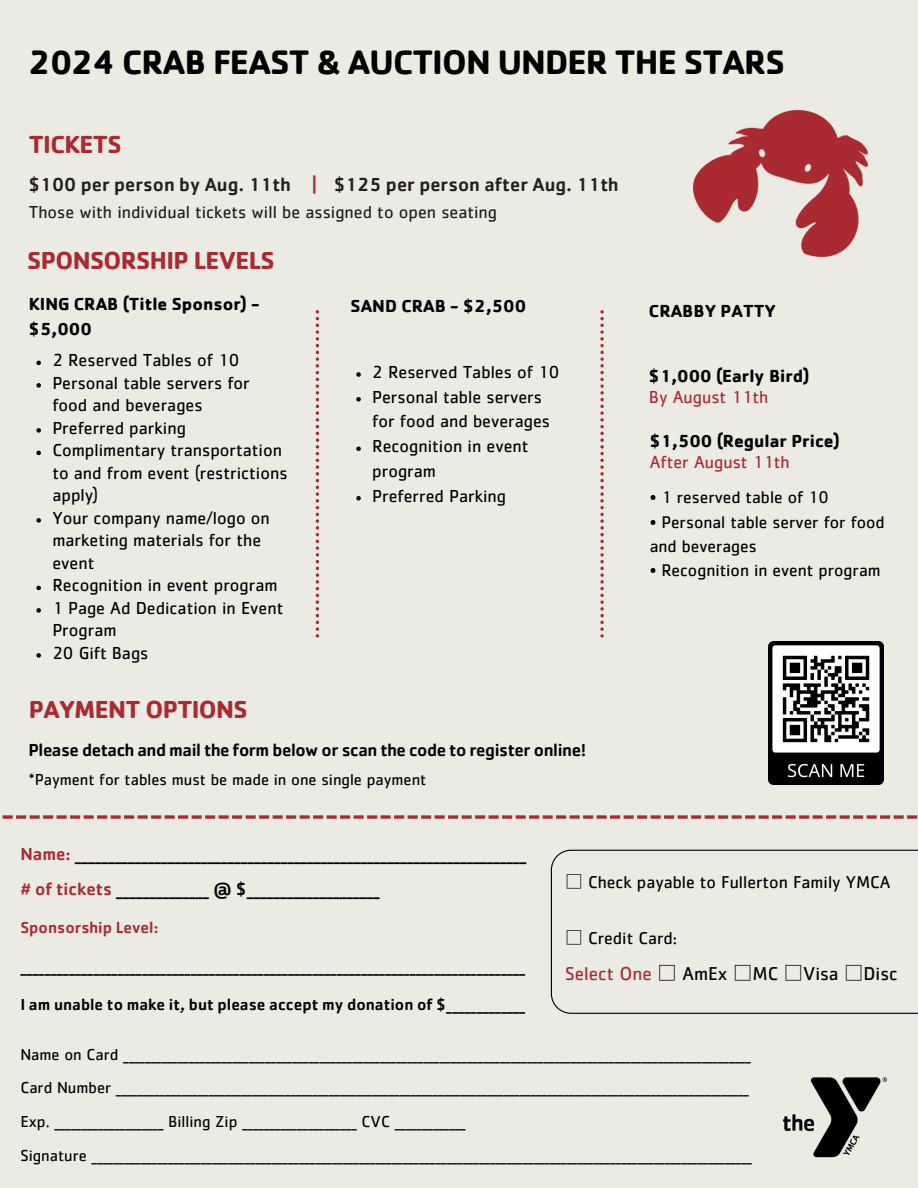
<style>
.page{position:relative;width:918px;height:1188px;background:#ebebe3}
.page>*{position:absolute;margin:0;border:0;box-sizing:border-box;transform-origin:0 0}
.t1{font:700 34.95px "Cachet";letter-spacing:-.025em;color:#000}
.t2{font:700 25.5px "Cachet";letter-spacing:-.025em;color:#a92b31}
.t3{font:700 25.35px "Cachet";letter-spacing:-.025em;color:#a92b31}
.t4{font:500 19.5px "Cachet Std";color:#231f20}
.t5{font:19.35px "Cachet Std";color:#000}
.t6{font:18px/22.5px "Cachet Std";color:#000}
.t7{font:500 18px/34.8px "Cachet Std";color:#000}
.t8{font:700 18px/24.8px "Cachet";color:#000}
.t9{font:500 18px "Cachet Std";letter-spacing:-.025em;color:#000}
.t10{font:18px "Cachet Std";color:#231f20}
.t11{font:18px "Cachet Std";color:#a92b31}
.t12{font:17.85px "Cachet Std";color:#000}
.t13{font:17.55px/24.2px "Cachet Std";color:#000}
.t14{font:16.5px "Cachet Std";color:#000}
.t15{font:500 16.5px "Cachet Std";color:#000}
.t16{font:500 16.5px "Cachet Std";color:#a92b31}
.s1{color:#a92b31}
.s2{font-family:"Cachet Std";font-weight:400;color:#a92b31}
.s3{font-family:"Noto Sans CJ Ksc"}
</style>
<div class="page">
<svg style="left:316px;top:310px;width:3px;height:328px"></svg>
<svg style="left:600px;top:310px;width:4px;height:328px"></svg>
<svg style="left:3px;top:815px;width:10px;height:4px"></svg>
<svg style="left:16px;top:815px;width:10px;height:4px"></svg>
<svg style="left:30px;top:815px;width:10px;height:4px"></svg>
<svg style="left:43px;top:815px;width:10px;height:4px"></svg>
<svg style="left:57px;top:815px;width:10px;height:4px"></svg>
<svg style="left:70px;top:815px;width:10px;height:4px"></svg>
<svg style="left:84px;top:815px;width:10px;height:4px"></svg>
<svg style="left:97px;top:815px;width:10px;height:4px"></svg>
<svg style="left:111px;top:815px;width:10px;height:4px"></svg>
<svg style="left:124px;top:815px;width:10px;height:4px"></svg>
<svg style="left:138px;top:815px;width:10px;height:4px"></svg>
<svg style="left:151px;top:815px;width:10px;height:4px"></svg>
<svg style="left:165px;top:815px;width:10px;height:4px"></svg>
<svg style="left:178px;top:815px;width:10px;height:4px"></svg>
<svg style="left:192px;top:815px;width:10px;height:4px"></svg>
<svg style="left:205px;top:815px;width:10px;height:4px"></svg>
<svg style="left:219px;top:815px;width:10px;height:4px"></svg>
<svg style="left:232px;top:815px;width:10px;height:4px"></svg>
<svg style="left:246px;top:815px;width:10px;height:4px"></svg>
<svg style="left:259px;top:815px;width:10px;height:4px"></svg>
<svg style="left:273px;top:815px;width:10px;height:4px"></svg>
<svg style="left:286px;top:815px;width:10px;height:4px"></svg>
<svg style="left:300px;top:815px;width:10px;height:4px"></svg>
<svg style="left:313px;top:815px;width:10px;height:4px"></svg>
<svg style="left:327px;top:815px;width:10px;height:4px"></svg>
<svg style="left:340px;top:815px;width:10px;height:4px"></svg>
<svg style="left:354px;top:815px;width:10px;height:4px"></svg>
<svg style="left:367px;top:815px;width:10px;height:4px"></svg>
<svg style="left:381px;top:815px;width:10px;height:4px"></svg>
<svg style="left:394px;top:815px;width:10px;height:4px"></svg>
<svg style="left:408px;top:815px;width:10px;height:4px"></svg>
<svg style="left:421px;top:815px;width:10px;height:4px"></svg>
<svg style="left:435px;top:815px;width:10px;height:4px"></svg>
<svg style="left:448px;top:815px;width:10px;height:4px"></svg>
<svg style="left:462px;top:815px;width:10px;height:4px"></svg>
<svg style="left:475px;top:815px;width:10px;height:4px"></svg>
<svg style="left:489px;top:815px;width:10px;height:4px"></svg>
<svg style="left:502px;top:815px;width:10px;height:4px"></svg>
<svg style="left:516px;top:815px;width:10px;height:4px"></svg>
<svg style="left:529px;top:815px;width:10px;height:4px"></svg>
<svg style="left:543px;top:815px;width:10px;height:4px"></svg>
<svg style="left:556px;top:815px;width:10px;height:4px"></svg>
<svg style="left:570px;top:815px;width:10px;height:4px"></svg>
<svg style="left:583px;top:815px;width:10px;height:4px"></svg>
<svg style="left:597px;top:815px;width:10px;height:4px"></svg>
<svg style="left:610px;top:815px;width:10px;height:4px"></svg>
<svg style="left:624px;top:815px;width:10px;height:4px"></svg>
<svg style="left:637px;top:815px;width:10px;height:4px"></svg>
<svg style="left:651px;top:815px;width:10px;height:4px"></svg>
<svg style="left:664px;top:815px;width:10px;height:4px"></svg>
<svg style="left:678px;top:815px;width:10px;height:4px"></svg>
<svg style="left:691px;top:815px;width:10px;height:4px"></svg>
<svg style="left:705px;top:815px;width:10px;height:4px"></svg>
<svg style="left:718px;top:815px;width:10px;height:4px"></svg>
<svg style="left:732px;top:815px;width:10px;height:4px"></svg>
<svg style="left:745px;top:815px;width:10px;height:4px"></svg>
<svg style="left:759px;top:815px;width:10px;height:4px"></svg>
<svg style="left:772px;top:815px;width:10px;height:4px"></svg>
<svg style="left:786px;top:815px;width:10px;height:4px"></svg>
<svg style="left:799px;top:815px;width:10px;height:4px"></svg>
<svg style="left:813px;top:815px;width:10px;height:4px"></svg>
<svg style="left:826px;top:815px;width:10px;height:4px"></svg>
<svg style="left:840px;top:815px;width:10px;height:4px"></svg>
<svg style="left:853px;top:815px;width:10px;height:4px"></svg>
<svg style="left:867px;top:815px;width:10px;height:4px"></svg>
<svg style="left:880px;top:815px;width:10px;height:4px"></svg>
<svg style="left:894px;top:815px;width:10px;height:4px"></svg>
<svg style="left:907px;top:815px;width:10px;height:4px"></svg>
<svg style="left:551px;top:850px;width:367px;height:164px"></svg>
<img style="left:783px;top:1077px;width:105px;height:81px">
<img style="left:694px;top:111px;width:173px;height:146px">
<img style="left:769px;top:641px;width:115px;height:143px">
<svg style="left:36px;top:361px;width:5px;height:4px"></svg>
<svg style="left:36px;top:383px;width:5px;height:5px"></svg>
<svg style="left:36px;top:428px;width:5px;height:5px"></svg>
<svg style="left:36px;top:451px;width:5px;height:4px"></svg>
<svg style="left:36px;top:518px;width:5px;height:5px"></svg>
<svg style="left:36px;top:586px;width:5px;height:4px"></svg>
<svg style="left:36px;top:608px;width:5px;height:5px"></svg>
<svg style="left:36px;top:653px;width:5px;height:5px"></svg>
<svg style="left:356px;top:372px;width:5px;height:5px"></svg>
<svg style="left:356px;top:397px;width:5px;height:5px"></svg>
<svg style="left:356px;top:447px;width:5px;height:4px"></svg>
<svg style="left:356px;top:496px;width:5px;height:5px"></svg>
<h4 class="t1" style="left:29px;top:40px;width:758px">2024 CRAB FEAST &amp; AUCTION UNDER THE STARS</h4>
<p class="t2" style="left:29px;top:128px;width:94px">TICKETS</p>
<h2 class="t4" style="left:29px;top:177px;width:591px">$100 per person by Aug. 11th <span class="s1">|</span> $125 per person after Aug. 11th</h2>
<h2 class="t10" style="left:29px;top:205px;width:470px">Those with individual tickets will be assigned to open seating</h2>
<p class="t3" style="left:27px;top:244px;width:249px">SPONSORSHIP LEVELS</p>
<p class="t8" style="left:29px;top:291px;width:233px">KING CRAB (Title Sponsor) - $5,000</p>
<h3 class="t6" style="left:52px;top:352px;width:189px">2 Reserved Tables of 10</h3>
<p class="t6" style="left:52px;top:374px;width:199px">Personal table servers for food and beverages</p>
<p class="t6" style="left:52px;top:419px;width:135px">Preferred parking</p>
<p class="t6" style="left:52px;top:442px;width:237px">Complimentary transportation to and from event (restrictions apply)</p>
<p class="t6" style="left:52px;top:509px;width:219px">Your company name/logo on marketing materials for the event</p>
<h2 class="t6" style="left:52px;top:577px;width:227px">Recognition in event program</h2>
<h4 class="t6" style="left:52px;top:599px;width:232px">1 Page Ad Dedication in Event<br>Program</h4>
<p class="t6" style="left:52px;top:644px;width:98px">20 Gift Bags</p>
<p class="t3" style="left:29px;top:693px;width:220px">PAYMENT OPTIONS</p>
<h3 class="t8" style="left:351px;top:293px;width:177px">SAND CRAB - $2,500</h3>
<h5 class="t6" style="left:372px;top:363px;width:189px">2 Reserved Tables of 10</h5>
<h5 class="t6" style="left:372px;top:387px;width:179px;line-height:24.8px">Personal table servers for food and beverages</h5>
<p class="t6" style="left:372px;top:436px;width:158px;line-height:24.8px">Recognition in event program</p>
<h6 class="t6" style="left:372px;top:487px;width:135px">Preferred Parking</h6>
<p class="t9" style="left:29px;top:744px;width:559px">Please detach and mail the form below or scan the code to register online!</p>
<p class="t14" style="left:29px;top:774px;width:399px">*Payment for tables must be made in one single payment</p>
<p class="t8" style="left:649px;top:298px;width:128px">CRABBY PATTY</p>
<h5 class="t8" style="left:649px;top:365px;width:162px;line-height:21.3px">$1,000 (Early Bird)<br><span class="s2">By August 11th</span></h5>
<p class="t8" style="left:650px;top:428px;width:192px">$1,500 (Regular Price)</p>
<p class="t11" style="left:650px;top:456px;width:142px">After August 11th</p>
<h5 class="t13" style="left:650px;top:488px;width:181px">• 1 reserved table of 10</h5>
<h5 class="t13" style="left:650px;top:512px;width:236px">• Personal table server for food and beverages</h5>
<h5 class="t13" style="left:650px;top:560px;width:232px">• Recognition in event program</h5>
<p class="t7" style="left:20px;top:839px;width:508px"><span class="s1">Name:</span> ____________________________________________________________________ <span class="s1"># of tickets</span> ______________ @ $____________________</p>
<p class="t16" style="left:20px;top:922px;width:140px">Sponsorship Level:</p>
<p class="t15" style="left:20px;top:960px;width:506px">___________________________________________________________________________________</p>
<p class="t15" style="left:20px;top:999px;width:507px">I am unable to make it, but please accept my donation of $_____________</p>
<p class="t12" style="left:565px;top:875px;width:327px"><span class="s3">□</span> Check payable to Fullerton Family YMCA</p>
<p class="t12" style="left:565px;top:931px;width:114px"><span class="s3">□</span> Credit Card:</p>
<p class="t5" style="left:565px;top:966px;width:334px"><span class="s1">Select One</span> <span class="s3">□</span> AmEx <span class="s3">□</span>MC <span class="s3">□</span>Visa <span class="s3">□</span>Disc</p>
<p class="t14" style="left:20px;top:1048px;width:732px">Name on Card ___________________________________________________________________________________________________________________</p>
<p class="t14" style="left:20px;top:1082px;width:730px">Card Number ____________________________________________________________________________________________________________________</p>
<p class="t14" style="left:20px;top:1116px;width:447px">Exp. ____________________ Billing Zip _____________________ CVC _____________</p>
<p class="t14" style="left:20px;top:1150px;width:733px">Signature _________________________________________________________________________________________________________________________</p>
</div>
